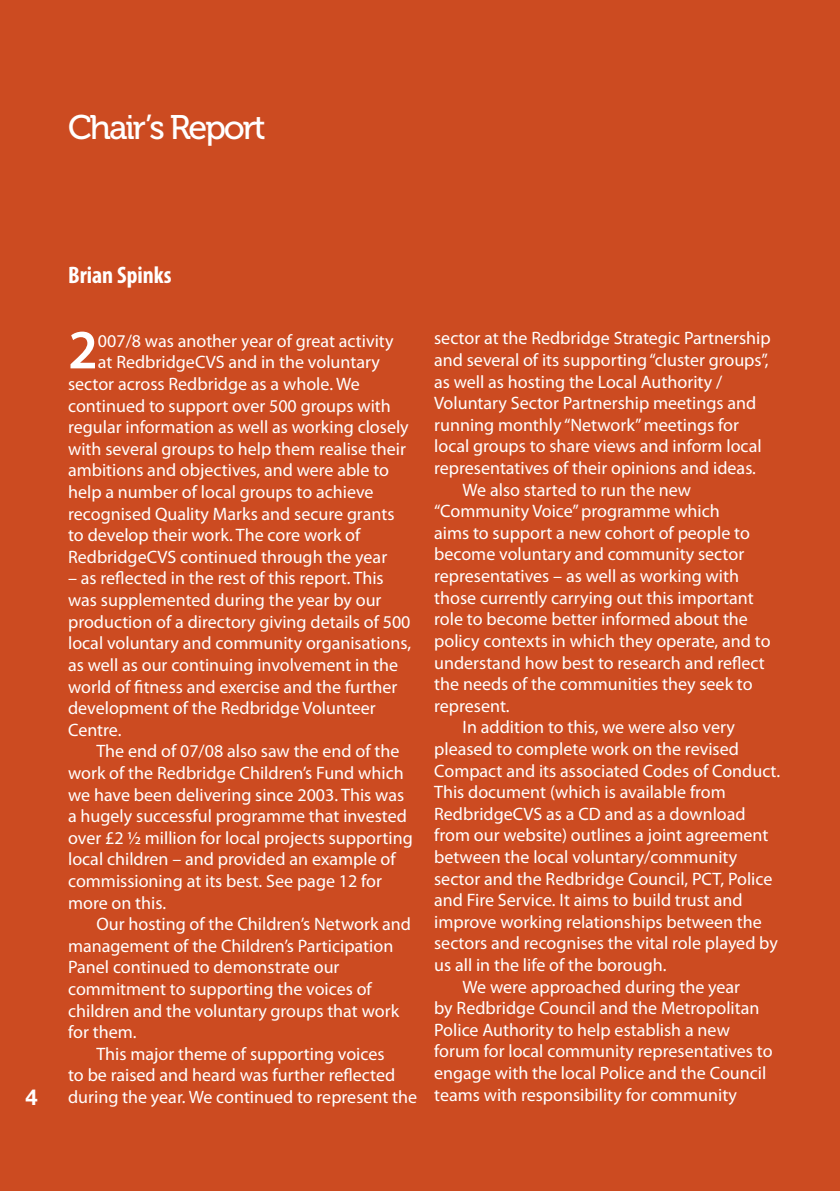
<style>
.page{position:relative;width:840px;height:1191px;background:#fff}
.page>*{position:absolute;margin:0;border:0;box-sizing:border-box;transform-origin:0 0}
.t1{font:600 55.6px "Myriad Pro";color:#fff}
.t2{font:34px "Museo 500";letter-spacing:-.06em;color:#fff}
.t3{font:700 condensed 24px "Myriad Pro";color:#fff}
.t4{font:700 22px "Helvetica Neue CE";color:#fff}
.t5{font:18px/21.6px "Myriad Pro";color:#fff}
</style>
<div class="page">
<div style="left:0;top:0;width:839px;height:1191px;background:#cc4b21"></div>
<h2 class="t2" style="left:68px;top:109px;width:199px">Chair’s Report</h2>
<h3 class="t3" style="left:68px;top:262px;width:105px">Brian Spinks</h3>
<p class="t5" style="left:434px;top:328px;width:338px">sector at the Redbridge Strategic Partnership</p>
<p class="t5" style="left:434px;top:349px;width:336px">and several of its supporting “cluster groups”,</p>
<p class="t5" style="left:434px;top:371px;width:289px">as well as hosting the Local Authority /</p>
<p class="t5" style="left:434px;top:393px;width:323px">Voluntary Sector Partnership meetings and</p>
<p class="t5" style="left:434px;top:414px;width:306px">running monthly “Network” meetings for</p>
<p class="t5" style="left:434px;top:436px;width:329px">local groups to share views and inform local</p>
<p class="t5" style="left:434px;top:457px;width:323px">representatives of their opinions and ideas.</p>
<p class="t5" style="left:462px;top:479px;width:230px">We also started to run the new</p>
<p class="t5" style="left:434px;top:501px;width:287px">“Community Voice” programme which</p>
<p class="t5" style="left:434px;top:522px;width:317px">aims to support a new cohort of people to</p>
<p class="t5" style="left:434px;top:544px;width:311px">become voluntary and community sector</p>
<p class="t5" style="left:434px;top:565px;width:306px">representatives – as well as working with</p>
<p class="t5" style="left:434px;top:587px;width:321px">those currently carrying out this important</p>
<p class="t5" style="left:434px;top:609px;width:315px">role to become better informed about the</p>
<p class="t5" style="left:434px;top:630px;width:338px">policy contexts in which they operate, and to</p>
<p class="t5" style="left:434px;top:652px;width:332px">understand how best to research and reflect</p>
<p class="t5" style="left:434px;top:673px;width:320px">the needs of the communities they seek to</p>
<p class="t5" style="left:434px;top:695px;width:77px">represent.</p>
<p class="t5" style="left:462px;top:717px;width:274px">In addition to this, we were also very</p>
<p class="t5" style="left:434px;top:738px;width:306px">pleased to complete work on the revised</p>
<p class="t5" style="left:434px;top:760px;width:347px">Compact and its associated Codes of Conduct.</p>
<p class="t5" style="left:434px;top:781px;width:293px">This document (which is available from</p>
<p class="t5" style="left:434px;top:803px;width:313px">RedbridgeCVS as a CD and as a download</p>
<p class="t5" style="left:434px;top:825px;width:335px">from our website) outlines a joint agreement</p>
<p class="t5" style="left:434px;top:846px;width:304px">between the local voluntary/community</p>
<p class="t5" style="left:434px;top:868px;width:339px">sector and the Redbridge Council, PCT, Police</p>
<p class="t5" style="left:434px;top:889px;width:310px">and Fire Service. It aims to build trust and</p>
<p class="t5" style="left:434px;top:911px;width:329px">improve working relationships between the</p>
<p class="t5" style="left:434px;top:933px;width:345px">sectors and recognises the vital role played by</p>
<p class="t5" style="left:434px;top:954px;width:234px">us all in the life of the borough.</p>
<p class="t5" style="left:462px;top:976px;width:279px">We were approached during the year</p>
<p class="t5" style="left:434px;top:997px;width:326px">by Redbridge Council and the Metropolitan</p>
<p class="t5" style="left:434px;top:1019px;width:297px">Police Authority to help establish a new</p>
<p class="t5" style="left:434px;top:1041px;width:340px">forum for local community representatives to</p>
<p class="t5" style="left:434px;top:1062px;width:333px">engage with the local Police and the Council</p>
<h1 class="t1" style="left:68px;top:319px;width:31px">2</h1>
<p class="t5" style="left:98px;top:330px;width:297px">007/8 was another year of great activity</p>
<p class="t5" style="left:98px;top:352px;width:283px">at RedbridgeCVS and in the voluntary</p>
<p class="t5" style="left:68px;top:373px;width:293px">sector across Redbridge as a whole. We</p>
<p class="t5" style="left:68px;top:395px;width:324px">continued to support over 500 groups with</p>
<p class="t5" style="left:68px;top:417px;width:342px">regular information as well as working closely</p>
<p class="t5" style="left:68px;top:438px;width:339px">with several groups to help them realise their</p>
<p class="t5" style="left:68px;top:460px;width:322px">ambitions and objectives, and were able to</p>
<p class="t5" style="left:68px;top:481px;width:307px">help a number of local groups to achieve</p>
<p class="t5" style="left:68px;top:503px;width:328px">recognised Quality Marks and secure grants</p>
<p class="t5" style="left:68px;top:525px;width:294px">to develop their work. The core work of</p>
<p class="t5" style="left:68px;top:546px;width:320px">RedbridgeCVS continued through the year</p>
<p class="t5" style="left:68px;top:568px;width:344px">– as reflected in the rest of this report. This was supplemented during the year by our production of a directory giving details of 500 local voluntary and community organisations, as well as our continuing involvement in the world of fitness and exercise and the further development of the Redbridge Volunteer Centre.</p>
<p class="t5" style="left:68px;top:741px;width:346px;text-indent:28px">The end of 07/08 also saw the end of the work of the Redbridge Children’s Fund which we have been delivering since 2003. This was a hugely successful programme that invested over £2 ½ million for local projects supporting local children – and provided an example of commissioning at its best. See page 12 for more on this.</p>
<p class="t5" style="left:68px;top:913px;width:344px;text-indent:28px">Our hosting of the Children’s Network and management of the Children’s Participation Panel continued to demonstrate our commitment to supporting the voices of children and the voluntary groups that work for them.</p>
<p class="t5" style="left:68px;top:1043px;width:350px;text-indent:28px">This major theme of supporting voices<br>to be raised and heard was further reflected during the year. We continued to represent the</p>
<p class="t4" style="left:26px;top:1083px;width:14px">4</p>
<p class="t5" style="left:434px;top:1084px;width:304px">teams with responsibility for community</p>
</div>
